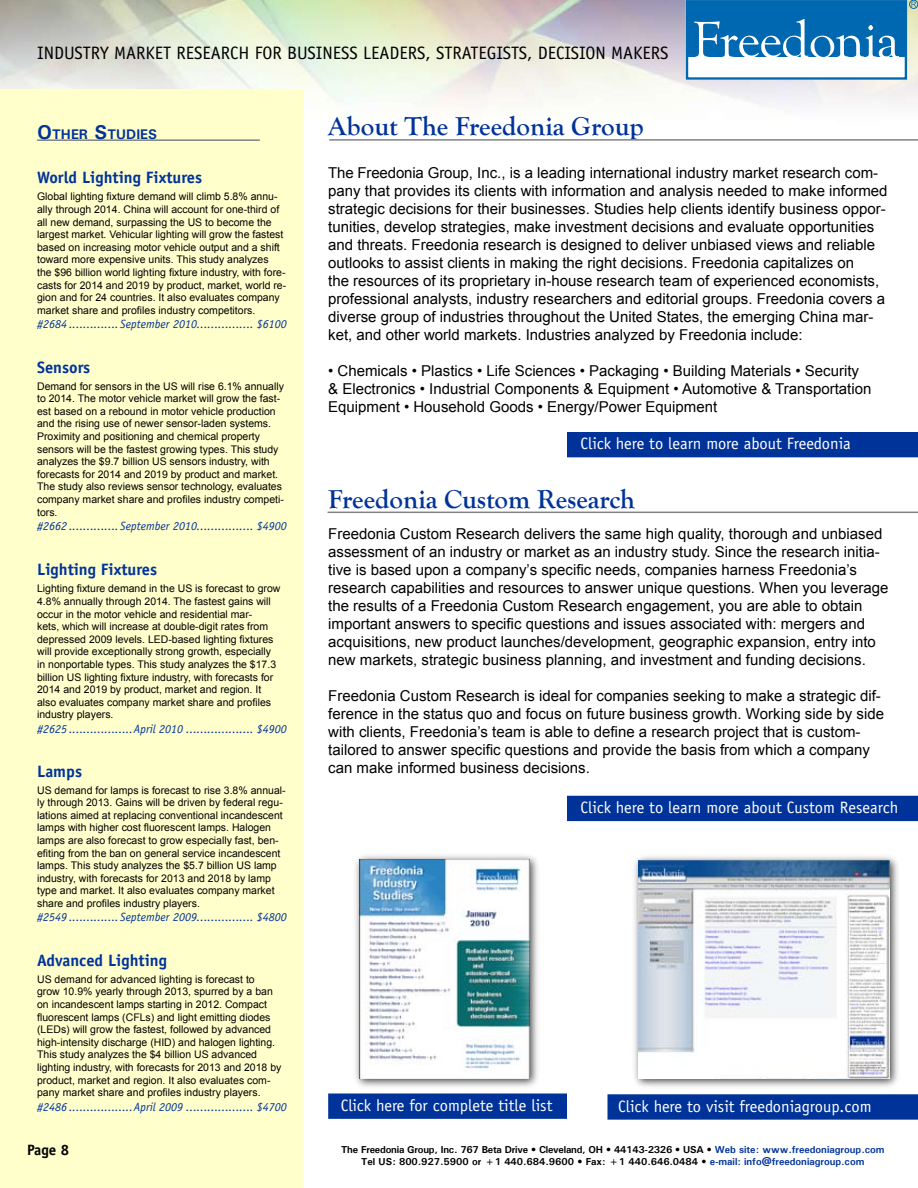
<style>
.page{position:relative;width:918px;height:1188px;background:#fff}
.page>*{position:absolute;margin:0;border:0;box-sizing:border-box;transform-origin:0 0}
.t1{font:700 27px "Goudy Old Style T";color:#039}
.t2{font:18px "Officina Sans";color:#000}
.t3{font:16.5px "Officina Sans";color:#fff}
.t4{font:700 16.5px "Officina Sans";color:#039}
.t5{font:15px/18px "Arial";color:#000}
.t6{font:700 15px "Officina Sans";color:#000}
.t7{font:700 13.95px "Univers";color:#039}
.t8{font:italic 12px "Officina Sans";color:#039}
.t9{font:10.5px/12.6px "Arial";color:#000}
.t10{font:700 10.05px/12px "Univers";color:#000;text-align:center}
.s1{font-size:19.95px}
.s2{font-style:italic}
.s3{color:#039}
</style>
<div class="page">
<div style="left:352px;top:852px;width:190px;height:238px;background:#000;opacity:.75"></div>
<img style="left:360px;top:860px;width:170px;height:218px">
<div style="left:0;top:89px;width:304px;height:1099px;background:#ffc"></div>
<hr style="left:329px;top:139px;width:589px;height:2px;background:#808284">
<hr style="left:328px;top:512px;width:590px;height:1px;background:#808284">
<div style="left:567px;top:432px;width:351px;height:25px;background:#039"></div>
<div style="left:568px;top:796px;width:349px;height:24px;background:#039"></div>
<div style="left:567px;top:796px;width:351px;height:25px;border:2px solid #039"></div>
<div style="left:329px;top:1094px;width:237px;height:24px;background:#039"></div>
<div style="left:328px;top:1094px;width:239px;height:25px;border:2px solid #039"></div>
<hr style="left:37px;top:139px;width:223px;height:2px;background:#808284">
<div style="left:686px;top:0;width:221px;height:80px;border:2px solid #0067b1"></div>
<div style="left:687px;top:1px;width:218px;height:56px;background:#0067b1"></div>
<svg style="left:694px;top:19px;width:205px;height:38px"></svg>
<div style="left:909px;top:0;width:9px;height:9px;border:1px solid #0067b1;border-radius:50%"></div>
<svg style="left:911px;top:2px;width:5px;height:5px"></svg>
<div style="left:608px;top:1095px;width:309px;height:24px;background:#039"></div>
<div style="left:608px;top:1094px;width:310px;height:26px;border:2px solid #039"></div>
<div style="left:631px;top:852px;width:270px;height:239px;background:#000;opacity:.75"></div>
<img style="left:639px;top:860px;width:251px;height:218px">
<h2 class="t2" style="left:37px;top:42px;width:633px">INDUSTRY MARKET RESEARCH FOR BUSINESS LEADERS, STRATEGISTS, DECISION MAKERS</h2>
<h3 class="t7" style="left:37px;top:126px;width:120px"><span class="s1">O</span>ther <span class="s1">S</span>tudies</h3>
<h3 class="t4" style="left:37px;top:168px;width:167px">World Lighting Fixtures</h3>
<p class="t9" style="left:37px;top:190px;width:251px">Global lighting fixture demand will climb 5.8% annu&shy;ally through 2014. China will account for one-third of all new demand, surpassing the US to become the largest market. Vehicular lighting will grow the fastest based on increasing motor vehicle output and a shift toward more expensive units. This study analyzes<br>the $96 billion world lighting fixture industry, with fore&shy;casts for 2014 and 2019 by product, market, world re&shy;gion and for 24 countries. It also evaluates company market share and profiles industry competitors.</p>
<p class="t8" style="left:37px;top:317px;width:251px">#2684 ..............September 2010................ $6100</p>
<h3 class="t4" style="left:37px;top:357px;width:55px">Sensors</h3>
<p class="t9" style="left:37px;top:380px;width:248px">Demand for sensors in the US will rise 6.1% annually to 2014. The motor vehicle market will grow the fast&shy;est based on a rebound in motor vehicle production and the rising use of newer sensor-laden systems.<br>Proximity and positioning and chemical property sensors will be the fastest growing types. This study analyzes the $9.7 billion US sensors industry, with forecasts for 2014 and 2019 by product and market.<br>The study also reviews sensor technology, evaluates company market share and profiles industry competi&shy;tors.</p>
<p class="t8" style="left:37px;top:519px;width:251px">#2662 ..............September 2010................ $4900</p>
<h3 class="t4" style="left:37px;top:560px;width:122px">Lighting Fixtures</h3>
<p class="t9" style="left:37px;top:582px;width:245px">Lighting fixture demand in the US is forecast to grow 4.8% annually through 2014. The fastest gains will occur in the motor vehicle and residential mar-<br>kets, which will increase at double-digit rates from depressed 2009 levels. LED-based lighting fixtures will provide exceptionally strong growth, especially in nonportable types. This study analyzes the $17.3 billion US lighting fixture industry, with forecasts for 2014 and 2019 by product, market and region. It also evaluates company market share and profiles industry players.</p>
<p class="t8" style="left:37px;top:722px;width:251px">#2625 ..................April 2010 ................... $4900</p>
<h3 class="t4" style="left:37px;top:761px;width:46px">Lamps</h3>
<p class="t9" style="left:37px;top:784px;width:250px">US demand for lamps is forecast to rise 3.8% annual&shy;ly through 2013. Gains will be driven by federal regu&shy;lations aimed at replacing conventional incandescent lamps with higher cost fluorescent lamps. Halogen lamps are also forecast to grow especially fast, ben&shy;efiting from the ban on general service incandescent lamps. This study analyzes the $5.7 billion US lamp industry, with forecasts for 2013 and 2018 by lamp type and market. It also evaluates company market share and profiles industry players.</p>
<p class="t8" style="left:37px;top:910px;width:251px">#2549 ..............September 2009................ $4800</p>
<h3 class="t4" style="left:37px;top:950px;width:131px">Advanced Lighting</h3>
<p class="t9" style="left:37px;top:973px;width:246px">US demand for advanced lighting is forecast to<br>grow 10.9% yearly through 2013, spurred by a ban on incandescent lamps starting in 2012. Compact fluorescent lamps (CFLs) and light emitting diodes (LEDs) will grow the fastest, followed by advanced high-intensity discharge (HID) and halogen lighting.<br>This study analyzes the $4 billion US advanced lighting industry, with forecasts for 2013 and 2018 by product, market and region. It also evaluates com&shy;pany market share and profiles industry players.</p>
<p class="t8" style="left:37px;top:1100px;width:251px">#2486 ..................April 2009 ................... $4700</p>
<h3 class="t6" style="left:27px;top:1140px;width:44px">Page 8</h3>
<h1 class="t1" style="left:328px;top:111px;width:317px">About The Freedonia Group</h1>
<p class="t5" style="left:328px;top:164px;width:561px">The Freedonia Group, Inc., is a leading international industry market research com&shy;pany that provides its clients with information and analysis needed to make informed strategic decisions for their businesses. Studies help clients identify business oppor&shy;tunities, develop strategies, make investment decisions and evaluate opportunities and threats. Freedonia research is designed to deliver unbiased views and reliable outlooks to assist clients in making the right decisions. Freedonia capitalizes on<br>the resources of its proprietary in-house research team of experienced economists, professional analysts, industry researchers and editorial groups. Freedonia covers a diverse group of industries throughout the United States, the emerging China mar&shy;ket, and other world markets. Industries analyzed by Freedonia include:</p>
<h3 class="t5" style="left:328px;top:362px;width:545px"><span class="s2">•</span> Chemicals • Plastics • Life Sciences • Packaging • Building Materials • Security &amp; Electronics • Industrial Components &amp; Equipment • Automotive &amp; Transportation<br>Equipment • Household Goods • Energy/Power Equipment</h3>
<h3 class="t3" style="left:580px;top:434px;width:272px">Click here to learn more about Freedonia</h3>
<h1 class="t1" style="left:328px;top:484px;width:308px">Freedonia Custom Research</h1>
<p class="t5" style="left:328px;top:525px;width:562px">Freedonia Custom Research delivers the same high quality, thorough and unbiased assessment of an industry or market as an industry study. Since the research initia&shy;tive is based upon a company’s specific needs, companies harness Freedonia’s research capabilities and resources to answer unique questions. When you leverage the results of a Freedonia Custom Research engagement, you are able to obtain important answers to specific questions and issues associated with: mergers and acquisitions, new product launches/development, geographic expansion, entry into new markets, strategic business planning, and investment and funding decisions.</p>
<p class="t5" style="left:328px;top:687px;width:557px">Freedonia Custom Research is ideal for companies seeking to make a strategic dif&shy;ference in the status quo and focus on future business growth. Working side by side with clients, Freedonia’s team is able to define a research project that is custom&shy;tailored to answer specific questions and provide the basis from which a company can make informed business decisions.</p>
<h3 class="t3" style="left:580px;top:798px;width:319px">Click here to learn more about Custom Research</h3>
<h3 class="t3" style="left:341px;top:1096px;width:213px">Click here for complete title list</h3>
<h3 class="t3" style="left:618px;top:1096px;width:255px">Click here to visit freedoniagroup.com</h3>
<p class="t10" style="left:341px;top:1143px;width:545px">The Freedonia Group, Inc. 767 Beta Drive • Cleveland, OH • 44143-2326 • USA • <span class="s3">Web site: www.freedoniagroup.com<br></span>Tel US: 800.927.5900 or +1 440.684.9600 • Fax: +1 440.646.0484 • <span class="s3">e-mail: info@freedoniagroup.com</span></p>
</div>
